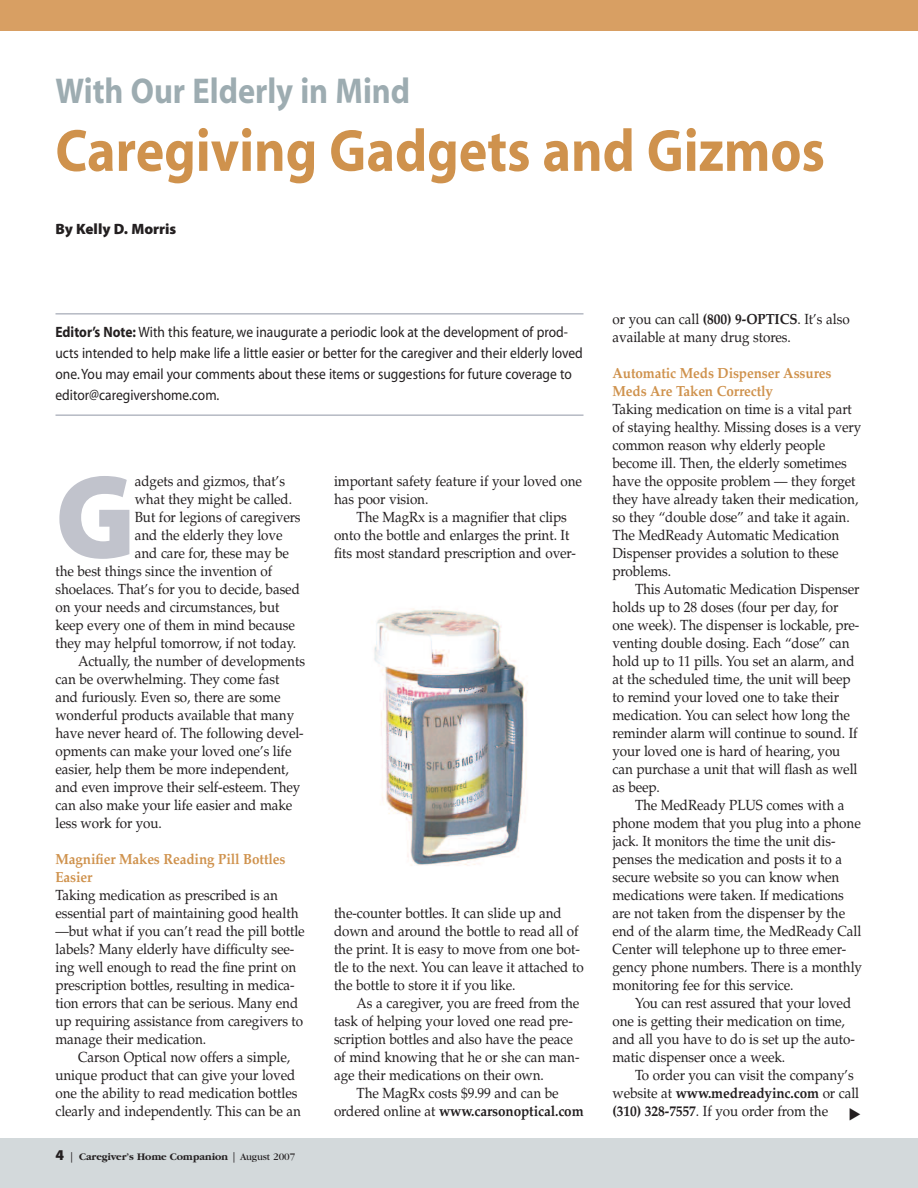
<style>
.page{position:relative;width:918px;height:1188px;background:#fff}
.page>*{position:absolute;margin:0;border:0;box-sizing:border-box;transform-origin:0 0}
.t1{font:900 120.45px "Myriad Pro";color:#c1c3cc;scale:.95 1}
.t2{font:700 60px "Myriad";color:#cf924d;scale:.9 1}
.t3{font:700 36px "Myriad";color:#9dacb1;scale:.9 1}
.t4{font:15px/21px "Myriad";color:#231f20;scale:.9 1}
.t5{font:900 15px "Myriad Pro";color:#231f20}
.t6{font:14.7px/18px "Palatino";letter-spacing:-.005em;color:#231f20;scale:.92 1}
.t7{font:700 14.7px/18px "Palatino";letter-spacing:-.005em;color:#cf924d;scale:.92 1}
.t8{font:700 10.5px "Garamond";letter-spacing:-.005em;color:#231f20}
.s1{font-weight:700}
.s2{font-family:"Myriad Pro";font-weight:900;font-size:15px}
.s3{font-family:"Myriad";font-weight:400}
.s4{font-weight:400}
</style>
<div class="page">
<div style="left:0;top:1138px;width:918px;height:50px;background:#d3d9db"></div>
<img style="left:374px;top:608px;width:153px;height:258px">
<hr style="left:56px;top:314px;width:528px;height:1px;background:#9096a5">
<hr style="left:56px;top:415px;width:528px;height:1px;background:#9096a5">
<div style="left:0;top:0;width:918px;height:32px;background:#d89f63"></div>
<h3 class="t3" style="left:56px;top:78px;width:396px">With Our Elderly in Mind</h3>
<h2 class="t2" style="left:56px;top:128px;width:856px">Caregiving Gadgets and Gizmos</h2>
<p class="t5" style="left:56px;top:223px;width:122px">By Kelly D. Morris</p>
<p class="t4" style="left:56px;top:323px;width:587px"><span class="s1">Editor’s Note:</span> With this feature, we inaugurate a periodic look at the development of prod&shy;ucts intended to help make life a little easier or better for the caregiver and their elderly loved one.You may email your comments about these items or suggestions for future coverage to editor@caregivershome.com.</p>
<h1 class="t1" style="left:56px;top:472px;width:85px">G</h1>
<p class="t6" style="left:135px;top:472px;width:165px">adgets and gizmos, that’s</p>
<p class="t6" style="left:135px;top:490px;width:173px">what they might be called.</p>
<p class="t6" style="left:135px;top:508px;width:182px">But for legions of caregivers</p>
<p class="t6" style="left:135px;top:526px;width:162px">and the elderly they love</p>
<p class="t6" style="left:135px;top:544px;width:169px">and care for, these may be</p>
<p class="t6" style="left:56px;top:562px;width:237px">the best things since the invention of</p>
<p class="t6" style="left:56px;top:580px;width:267px">shoelaces. That’s for you to decide, based</p>
<p class="t6" style="left:56px;top:598px;width:245px">on your needs and circumstances, but</p>
<p class="t6" style="left:56px;top:616px;width:262px">keep every one of them in mind because</p>
<p class="t6" style="left:56px;top:634px;width:263px">they may helpful tomorrow, if not today.</p>
<p class="t6" style="left:78px;top:652px;width:248px">Actually, the number of developments</p>
<p class="t6" style="left:56px;top:670px;width:245px">can be overwhelming. They come fast</p>
<p class="t6" style="left:56px;top:688px;width:246px">and furiously. Even so, there are some</p>
<p class="t6" style="left:56px;top:706px;width:261px">wonderful products available that many</p>
<p class="t6" style="left:56px;top:724px;width:271px">have never heard of. The following devel-</p>
<p class="t6" style="left:56px;top:742px;width:258px">opments can make your loved one’s life</p>
<p class="t6" style="left:56px;top:760px;width:255px">easier, help them be more independent,</p>
<p class="t6" style="left:56px;top:778px;width:268px">and even improve their self-esteem. They</p>
<p class="t6" style="left:56px;top:796px;width:259px">can also make your life easier and make</p>
<p class="t6" style="left:56px;top:814px;width:117px">less work for you.</p>
<p class="t7" style="left:56px;top:850px;width:251px">Magnifier Makes Reading Pill Bottles<br>Easier</p>
<p class="t6" style="left:56px;top:886px;width:272px">Taking medication as prescribed is an essential part of maintaining good health —but what if you can’t read the pill bottle labels? Many elderly have difficulty see&shy;ing well enough to read the fine print on prescription bottles, resulting in medica&shy;tion errors that can be serious. Many end up requiring assistance from caregivers to manage their medication.</p>
<p class="t6" style="left:56px;top:1048px;width:268px;text-indent:23px">Carson Optical now offers a simple, unique product that can give your loved one the ability to read medication bottles clearly and independently. This can be an</p>
<p class="t8" style="left:56px;top:1151px;width:241px"><span class="s2">4</span> <span class="s3">|</span> Caregiver’s Home Companion <span class="s3">|</span> <span class="s4">August 2007</span></p>
<p class="t6" style="left:334px;top:472px;width:271px">important safety feature if your loved one has poor vision.</p>
<p class="t6" style="left:334px;top:508px;width:265px;text-indent:22px">The MagRx is a magnifier that clips onto the bottle and enlarges the print. It fits most standard prescription and over-</p>
<p class="t6" style="left:334px;top:904px;width:273px">the-counter bottles. It can slide up and down and around the bottle to read all of the print. It is easy to move from one bot&shy;tle to the next. You can leave it attached to the bottle to store it if you like.</p>
<p class="t6" style="left:334px;top:994px;width:268px;text-indent:22px">As a caregiver, you are freed from the task of helping your loved one read pre&shy;scription bottles and also have the peace of mind knowing that he or she can man&shy;age their medications on their own.</p>
<p class="t6" style="left:334px;top:1084px;width:273px;text-align:center">The MagRx costs $9.99 and can be ordered online at <span class="s1">www.carsonoptical.com</span></p>
<p class="t6" style="left:613px;top:310px;width:259px">or you can call <span class="s1">(800) 9-OPTICS</span>. It’s also available at many drug stores.</p>
<p class="t7" style="left:613px;top:364px;width:239px">Automatic Meds Dispenser Assures<br>Meds Are Taken Correctly</p>
<p class="t6" style="left:613px;top:400px;width:272px">Taking medication on time is a vital part of staying healthy. Missing doses is a very common reason why elderly people become ill. Then, the elderly sometimes have the opposite problem — they forget they have already taken their medication, so they “double dose” and take it again.<br>The MedReady Automatic Medication Dispenser provides a solution to these problems.</p>
<p class="t6" style="left:613px;top:580px;width:270px;text-indent:23px">This Automatic Medication Dispenser holds up to 28 doses (four per day, for one week). The dispenser is lockable, pre&shy;venting double dosing. Each “dose” can hold up to 11 pills. You set an alarm, and at the scheduled time, the unit will beep to remind your loved one to take their medication. You can select how long the reminder alarm will continue to sound. If your loved one is hard of hearing, you can purchase a unit that will flash as well as beep.</p>
<p class="t6" style="left:613px;top:796px;width:273px;text-indent:23px">The MedReady PLUS comes with a phone modem that you plug into a phone jack. It monitors the time the unit dis&shy;penses the medication and posts it to a secure website so you can know when medications were taken. If medications are not taken from the dispenser by the end of the alarm time, the MedReady Call Center will telephone up to three emer&shy;gency phone numbers. There is a monthly monitoring fee for this service.</p>
<p class="t6" style="left:613px;top:994px;width:265px;text-indent:23px">You can rest assured that your loved one is getting their medication on time, and all you have to do is set up the auto&shy;matic dispenser once a week.</p>
<p class="t6" style="left:613px;top:1066px;width:270px;text-indent:23px">To order you can visit the company’s website at <span class="s1">www.medreadyinc.com</span> or call <span class="s1">(310) 328-7557</span>. If you order from the</p>
</div>
